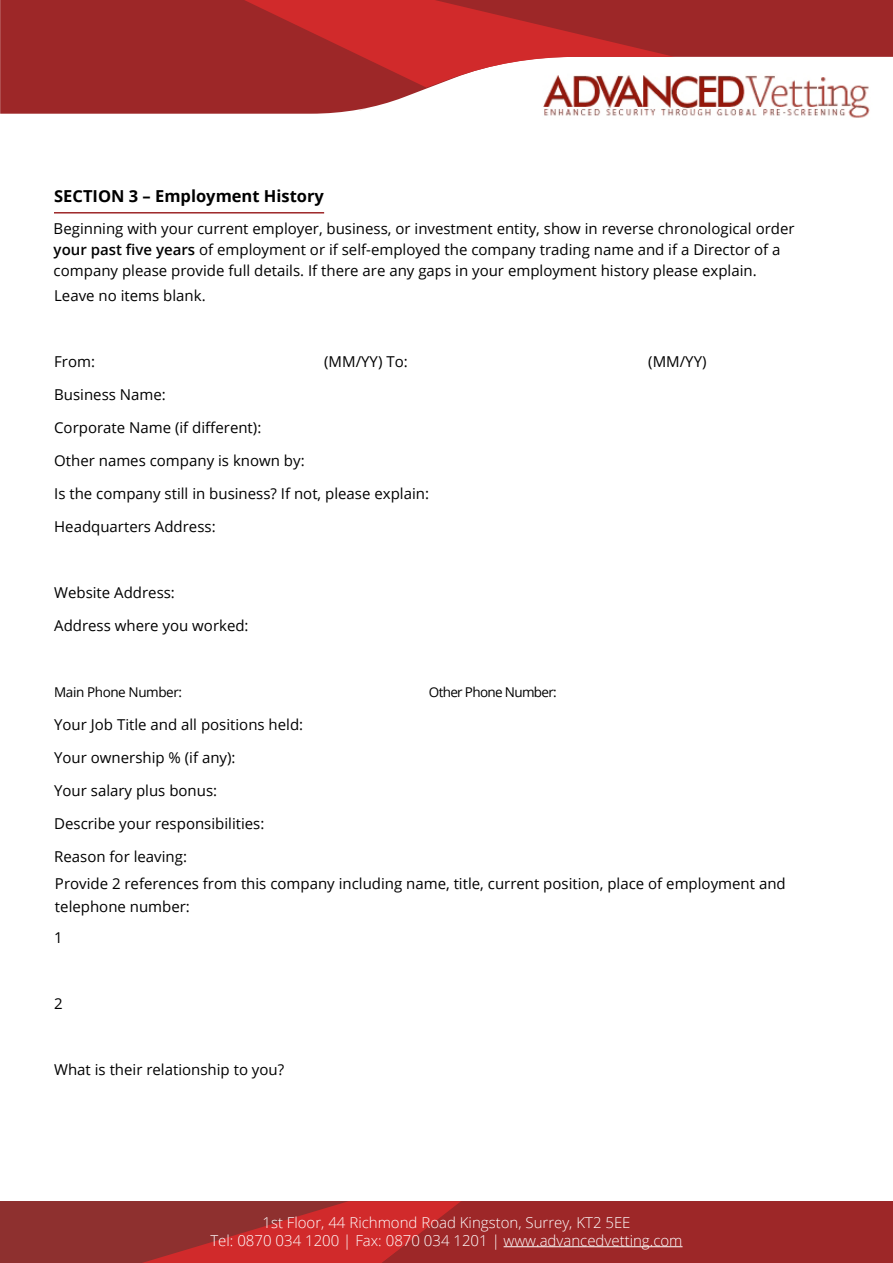
<style>
.page{position:relative;width:893px;height:1263px;background:#fff}
.page>*{position:absolute;margin:0;border:0;box-sizing:border-box;transform-origin:0 0}
.t1{font:700 16.5px "Open Sans";color:#000}
.t2{font:15px/21px "Open Sans";color:#000}
.t3{font:300 15px/18px "Open Sans";color:#fff;text-align:center}
.t4{font:13.5px "Open Sans";letter-spacing:-.05em;color:#000}
.t5{font:13.5px "Open Sans";letter-spacing:-.03em;color:#000}
.s1{font-weight:600}
</style>
<div class="page">
<hr style="left:54px;top:212px;width:270px;height:2px;background:#9d2728">
<svg style="left:0;top:0;width:893px;height:114px;fill:#9d2728"></svg>
<svg style="left:244px;top:0;width:430px;height:88px;background:#c04142"></svg>
<img style="left:541px;top:73px;width:336px;height:45px">
<div style="left:0;top:1201px;width:893px;height:62px;background:#8e302f"></div>
<svg style="left:142px;top:1201px;width:240px;height:62px;fill:#d12a2b"></svg>
<svg style="left:382px;top:1201px;width:511px;height:62px"></svg>
<hr style="left:504px;top:1246px;width:178px;height:1px;background:#fff">
<p class="t1" style="left:54px;top:184px;width:271px">SECTION 3 – Employment History</p>
<p class="t2" style="left:54px;top:218px;width:742px">Beginning with your current employer, business, or investment entity, show in reverse chronological order <span class="s1">your past five years</span> of employment or if self-employed the company trading name and if a Director of a company please provide full details. If there are any gaps in your employment history please explain.</p>
<p class="t2" style="left:54px;top:284px;width:153px">Leave no items blank.</p>
<p class="t2" style="left:54px;top:350px;width:42px">From:</p>
<p class="t2" style="left:324px;top:350px;width:85px">(MM/YY) To:</p>
<p class="t2" style="left:648px;top:350px;width:60px">(MM/YY)</p>
<p class="t2" style="left:54px;top:383px;width:113px">Business Name:</p>
<p class="t2" style="left:54px;top:416px;width:209px">Corporate Name (if different):</p>
<p class="t2" style="left:54px;top:449px;width:252px">Other names company is known by:</p>
<p class="t2" style="left:54px;top:482px;width:376px">Is the company still in business? If not, please explain:</p>
<p class="t2" style="left:54px;top:515px;width:163px">Headquarters Address:</p>
<p class="t2" style="left:54px;top:581px;width:122px">Website Address:</p>
<p class="t2" style="left:54px;top:614px;width:196px">Address where you worked:</p>
<p class="t5" style="left:54px;top:682px;width:129px">Main Phone Number:</p>
<p class="t4" style="left:429px;top:682px;width:129px">Other Phone Number:</p>
<p class="t2" style="left:54px;top:713px;width:251px">Your Job Title and all positions held:</p>
<p class="t2" style="left:54px;top:746px;width:183px">Your ownership % (if any):</p>
<p class="t2" style="left:54px;top:779px;width:164px">Your salary plus bonus:</p>
<p class="t2" style="left:54px;top:812px;width:212px">Describe your responsibilities:</p>
<p class="t2" style="left:54px;top:845px;width:134px">Reason for leaving:</p>
<p class="t2" style="left:55px;top:872px;width:732px;line-height:22.5px">Provide 2 references from this company including name, title, current position, place of employment and telephone number:</p>
<p class="t2" style="left:54px;top:926px;width:10px">1</p>
<p class="t2" style="left:54px;top:992px;width:10px">2</p>
<p class="t2" style="left:54px;top:1058px;width:232px">What is their relationship to you?</p>
<p class="t3" style="left:210px;top:1213px;width:474px">1st Floor, 44 Richmond Road Kingston, Surrey, KT2 5EE<br>Tel: 0870 034 1200 | Fax: 0870 034 1201 | www.advancedvetting.com</p>
</div>
